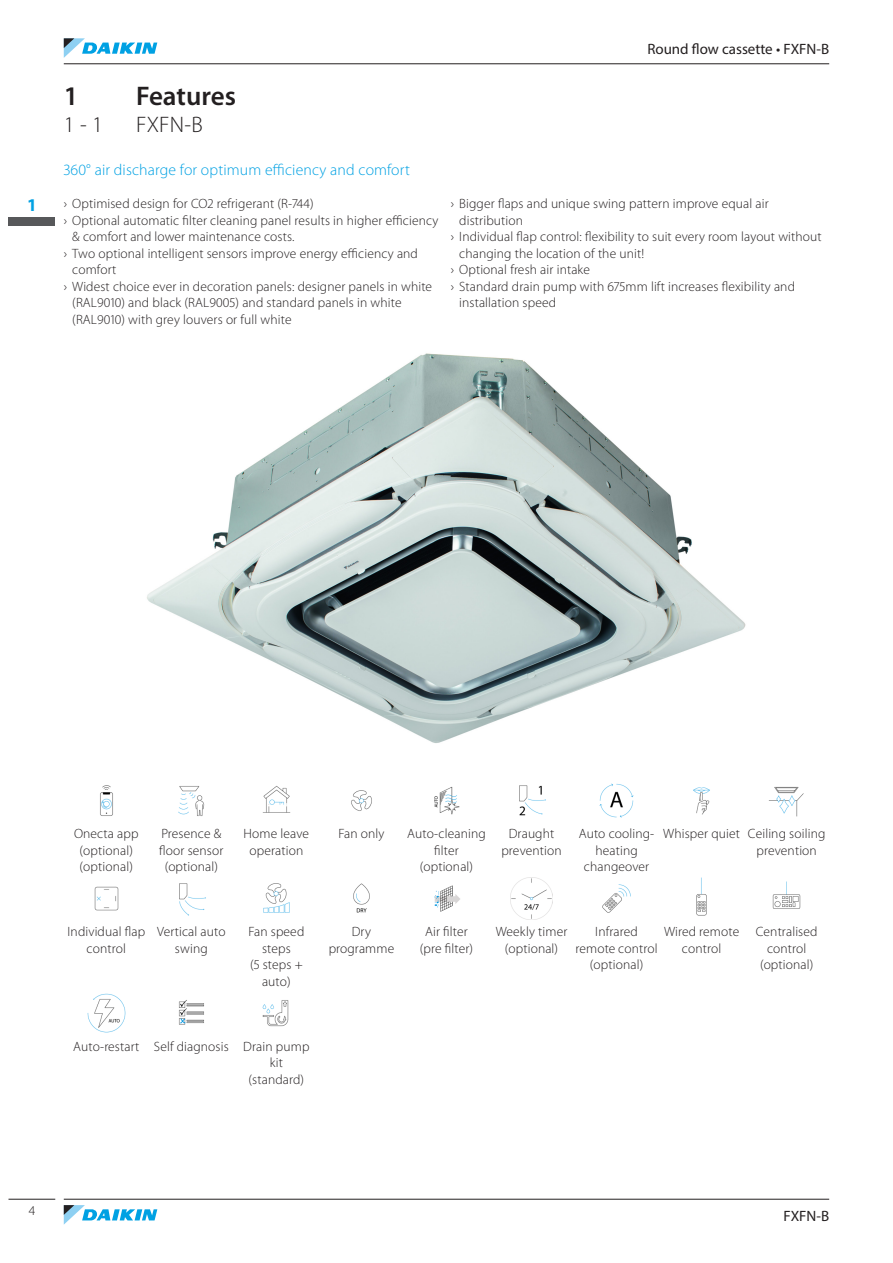
<style>
.page{position:relative;width:893px;height:1263px;background:#fff}
.page>*{position:absolute;margin:0;border:0;box-sizing:border-box;transform-origin:0 0}
.t1{font:600 27px "Myriad Pro";color:#231f20}
.t2{font:300 22.5px "Myriad Pro";color:#231f20}
.t3{font:700 18px "Myriad Pro";color:#00a1e3}
.product_subheadline{font:300 15.75px "Myriad Pro";letter-spacing:.01em;color:#00a1e3}
.t4{font:15px "Myriad Pro";color:#231f20}
.pictos{font:300 13.5px/16.5px "Myriad Pro";letter-spacing:.01em;color:#231f20;text-align:center}
</style>
<div class="page">
<img style="left:147px;top:353px;width:599px;height:390px">
<img style="left:100px;top:785px;width:13px;height:31px">
<img style="left:178px;top:786px;width:27px;height:30px">
<img style="left:262px;top:786px;width:29px;height:27px">
<img style="left:351px;top:790px;width:21px;height:21px">
<img style="left:434px;top:786px;width:26px;height:29px">
<img style="left:519px;top:785px;width:27px;height:31px">
<img style="left:599px;top:783px;width:35px;height:35px">
<img style="left:693px;top:787px;width:17px;height:28px">
<img style="left:768px;top:787px;width:36px;height:30px">
<img style="left:94px;top:886px;width:25px;height:25px">
<img style="left:179px;top:883px;width:27px;height:33px">
<img style="left:263px;top:883px;width:27px;height:30px">
<img style="left:353px;top:883px;width:17px;height:30px">
<img style="left:434px;top:885px;width:26px;height:27px">
<img style="left:510px;top:877px;width:43px;height:43px">
<img style="left:602px;top:884px;width:29px;height:29px">
<img style="left:696px;top:877px;width:11px;height:39px">
<img style="left:772px;top:881px;width:29px;height:28px">
<img style="left:87px;top:993px;width:39px;height:40px">
<img style="left:179px;top:1000px;width:25px;height:25px">
<img style="left:262px;top:1000px;width:27px;height:27px">
<div style="left:9px;top:217px;width:46px;height:8px;background:#57585a"></div>
<hr style="left:9px;top:1199px;width:46px;height:1px;background:#231f20">
<hr style="left:64px;top:63px;width:765px;height:1px;background:#231f20">
<hr style="left:64px;top:1199px;width:765px;height:1px;background:#231f20">
<svg style="left:64px;top:38px;width:93px;height:20px"></svg>
<svg style="left:64px;top:1205px;width:93px;height:19px"></svg>
<h3 class="t3" style="left:28px;top:193px;width:8px">1</h3>
<p class="t4" style="left:647px;top:39px;width:183px">Round flow cassette • FXFN-B</p>
<h1 class="t1" style="left:64px;top:79px;width:16px">1</h1>
<h1 class="t1" style="left:136px;top:79px;width:101px">Features</h1>
<h2 class="t2" style="left:64px;top:112px;width:41px">1 - 1</h2>
<h2 class="t2" style="left:136px;top:112px;width:68px">FXFN-B</h2>
<p class="product_subheadline" style="left:64px;top:161px;width:348px">360° air discharge for optimum efficiency and comfort</p>
<p class="pictos" style="left:64px;top:196px;width:251px">› Optimised design for CO2 refrigerant (R-744)</p>
<p class="pictos" style="left:72px;top:212px;width:368px;text-align:left;text-indent:-9px">› Optional automatic filter cleaning panel results in higher efficiency &amp; comfort and lower maintenance costs.</p>
<p class="pictos" style="left:72px;top:245px;width:347px;text-align:left;text-indent:-9px">› Two optional intelligent sensors improve energy efficiency and comfort</p>
<p class="pictos" style="left:72px;top:278px;width:361px;text-align:left;text-indent:-9px">› Widest choice ever in decoration panels: designer panels in white (RAL9010) and black (RAL9005) and standard panels in white (RAL9010) with grey louvers or full white</p>
<p class="pictos" style="left:459px;top:196px;width:311px;text-align:left;text-indent:-9px">› Bigger flaps and unique swing pattern improve equal air distribution</p>
<p class="pictos" style="left:459px;top:229px;width:364px;text-align:left;text-indent:-9px">› Individual flap control: flexibility to suit every room layout without changing the location of the unit!</p>
<p class="pictos" style="left:451px;top:262px;width:141px">› Optional fresh air intake</p>
<p class="pictos" style="left:459px;top:278px;width:337px;text-align:left;text-indent:-9px">› Standard drain pump with 675mm lift increases flexibility and installation speed</p>
<p class="pictos" style="left:74px;top:826px;width:66px">Onecta app (optional) (optional)</p>
<p class="pictos" style="left:159px;top:826px;width:66px">Presence &amp; floor sensor (optional)</p>
<p class="pictos" style="left:244px;top:826px;width:67px">Home leave operation</p>
<p class="pictos" style="left:338px;top:826px;width:48px">Fan only</p>
<p class="pictos" style="left:407px;top:826px;width:80px">Auto-cleaning filter (optional)</p>
<p class="pictos" style="left:501px;top:826px;width:62px">Draught prevention</p>
<p class="pictos" style="left:579px;top:826px;width:77px">Auto cooling&shy;heating changeover</p>
<p class="pictos" style="left:663px;top:826px;width:78px">Whisper quiet</p>
<p class="pictos" style="left:748px;top:826px;width:79px">Ceiling soiling prevention</p>
<p class="pictos" style="left:67px;top:924px;width:79px">Individual flap control</p>
<p class="pictos" style="left:157px;top:924px;width:70px">Vertical auto swing</p>
<p class="pictos" style="left:248px;top:924px;width:57px">Fan speed steps<br>(5 steps + auto)</p>
<p class="pictos" style="left:329px;top:924px;width:67px">Dry programme</p>
<p class="pictos" style="left:420px;top:924px;width:55px">Air filter (pre filter)</p>
<p class="pictos" style="left:496px;top:924px;width:73px">Weekly timer (optional)</p>
<p class="pictos" style="left:576px;top:924px;width:84px">Infrared remote control (optional)</p>
<p class="pictos" style="left:664px;top:924px;width:77px">Wired remote control</p>
<p class="pictos" style="left:756px;top:924px;width:63px">Centralised control (optional)</p>
<p class="pictos" style="left:73px;top:1038px;width:68px">Auto-restart</p>
<p class="pictos" style="left:154px;top:1038px;width:76px">Self diagnosis</p>
<p class="pictos" style="left:243px;top:1038px;width:68px">Drain pump kit (standard)</p>
<p class="pictos" style="left:29px;top:1203px;width:8px">4</p>
<p class="t4" style="left:783px;top:1206px;width:47px">FXFN-B</p>
</div>
